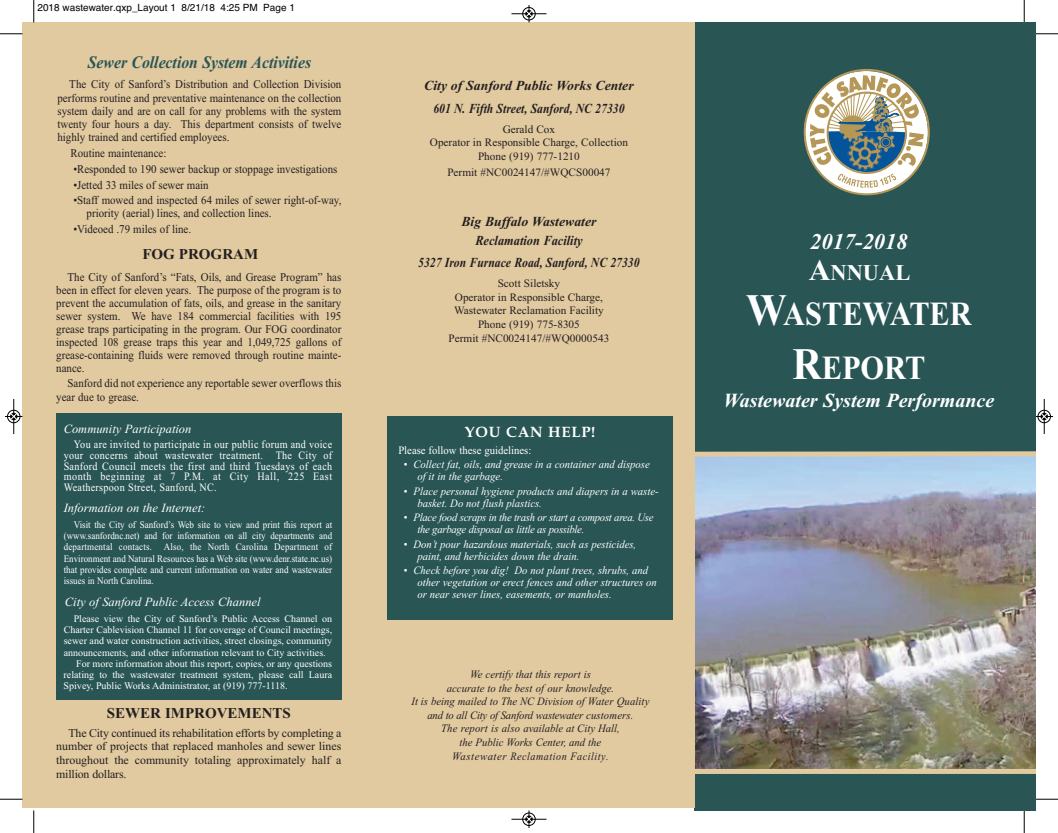
<style>
.page{position:relative;width:1058px;height:833px;background:#fff}
.page>*{position:absolute;margin:0;border:0;box-sizing:border-box;transform-origin:0 0}
.t1{font:700 33.75px/54px "Times New Roman";color:#fff;text-align:center;scale:.9 1}
.t2{font:italic 700 22.5px/31.2px "Times New Roman";color:#fff}
.t3{font:italic 700 20px "Times New Roman";color:#fff}
.t4{font:italic 700 17.5px "Times New Roman";color:#295555;scale:.9 1}
.t5{font:700 15px "Times New Roman";color:#231f20}
.t6{font:700 15px "Book Antiqua";letter-spacing:.05em;color:#fff}
.t7{font:italic 700 13.75px/22.5px "Times New Roman";color:#231f20;text-align:center}
.t8{font:italic 700 13.75px "Times New Roman";color:#231f20;scale:.85 1}
.t9{font:italic 12.5px "Times New Roman";color:#fff}
.t10{font:11.88px/13.1px "Times New Roman";color:#231f20;text-align:justify;scale:.92 1}
.t11{font:11.88px/13.8px "Times New Roman";color:#231f20;text-align:justify}
.t12{font:italic 11.25px/11.9px "Times New Roman";color:#fff;scale:.95 1}
.t13{font:italic 11.25px/13.6px "Times New Roman";color:#231f20;text-align:center;scale:.95 1}
.t14{font:11.25px/10.6px "Times New Roman";letter-spacing:.03em;color:#fff;text-align:justify;scale:.9 1}
.t15{font:11.25px/13.8px "Times New Roman";color:#231f20;text-align:center}
.t16{font:italic 11.25px/11.9px "Times New Roman";letter-spacing:-.025em;color:#fff;scale:.95 1}
.t17{font:11.25px "Times New Roman";color:#fff;scale:.95 1}
.t18{font:10px "Times New Roman";color:#fff}
.t19{font:10px/11.2px "Times New Roman";color:#fff;text-align:justify;scale:.9 1}
.t20{font:10px "Helvetica";color:#000}
.s1{font-style:normal;font-size:30px}
.s2{font-style:normal}
.s3{font-size:45px}
</style>
<div class="page">
<div style="left:694px;top:22px;width:341px;height:788px;background:#295555"></div>
<img style="left:695px;top:459px;width:340px;height:309px">
<div style="left:22px;top:22px;width:673px;height:785px;background:#e1c9a0"></div>
<div style="left:387px;top:416px;width:285px;height:204px;background:#295555"></div>
<div style="left:56px;top:413px;width:285px;height:287px;background:#295555"></div>
<svg style="left:695px;top:451px;width:340px;height:8px;background:#c4c2b2"></svg>
<div style="left:695px;top:768px;width:340px;height:6px;background:#e1c9a0"></div>
<svg style="left:804px;top:71px;width:124px;height:123px"></svg>
<div style="left:803px;top:69px;width:126px;height:126px;border:2px solid #b59858;border-radius:50%"></div>
<svg style="left:809px;top:75px;width:114px;height:113px;background:#a5ada2"></svg>
<svg style="left:33px;top:0;width:2px;height:22px"></svg>
<svg style="left:0;top:33px;width:22px;height:2px"></svg>
<svg style="left:1023px;top:0;width:2px;height:22px"></svg>
<svg style="left:1035px;top:33px;width:23px;height:2px"></svg>
<svg style="left:33px;top:810px;width:2px;height:22px"></svg>
<svg style="left:0;top:798px;width:22px;height:2px"></svg>
<svg style="left:1023px;top:810px;width:2px;height:22px"></svg>
<svg style="left:1035px;top:798px;width:23px;height:2px"></svg>
<hr style="left:511px;top:14px;width:35px;height:1px;background:#000">
<div style="left:522px;top:7px;width:13px;height:13px;border:1px solid #000;border-radius:50%"></div>
<svg style="left:526px;top:5px;width:6px;height:17px"></svg>
<hr style="left:511px;top:819px;width:35px;height:1px;background:#000">
<div style="left:522px;top:812px;width:13px;height:13px;border:1px solid #000;border-radius:50%"></div>
<svg style="left:526px;top:810px;width:6px;height:18px"></svg>
<hr style="left:14px;top:399px;width:1px;height:35px;background:#000">
<div style="left:7px;top:410px;width:13px;height:13px;border:1px solid #000;border-radius:50%"></div>
<svg style="left:5px;top:413px;width:17px;height:6px"></svg>
<hr style="left:1044px;top:399px;width:1px;height:35px;background:#000">
<div style="left:1037px;top:410px;width:13px;height:13px;border:1px solid #000;border-radius:50%"></div>
<svg style="left:1035px;top:413px;width:17px;height:6px"></svg>
<p class="t20" style="left:38px;top:2px;width:259px">2018 wastewater.qxp_Layout 1 8/21/18 4:25 PM Page 1</p>
<h3 class="t4" style="left:88px;top:52px;width:250px">Sewer Collection System Activities</h3>
<p class="t10" style="left:57px;top:78px;width:310px;text-indent:12px">The City of Sanford’s Distribution and Collection Division performs routine and preventative maintenance on the collection system daily and are on call for any problems with the system twenty four hours a day. This department consists of twelve highly trained and certified employees.</p>
<p class="t10" style="left:71px;top:146px;width:106px">Routine maintenance:</p>
<p class="t10" style="left:73px;top:162px;width:288px">•Responded to 190 sewer backup or stoppage investigations</p>
<p class="t10" style="left:73px;top:178px;width:149px">•Jetted 33 miles of sewer main</p>
<p class="t10" style="left:87px;top:194px;width:278px;text-indent:-13px">•Staff mowed and inspected 64 miles of sewer right-of-way, priority (aerial) lines, and collection lines.</p>
<p class="t10" style="left:73px;top:223px;width:129px">•Videoed .79 miles of line.</p>
<p class="t5" style="left:142px;top:245px;width:117px">FOG PROGRAM</p>
<p class="t10" style="left:56px;top:270px;width:311px;text-indent:11px">The City of Sanford’s “Fats, Oils, and Grease Program” has been in effect for eleven years. The purpose of the program is to prevent the accumulation of fats, oils, and grease in the sanitary sewer system. We have 184 commercial facilities with 195 grease traps participating in the program. Our FOG coordinator inspected 108 grease traps this year and 1,049,725 gallons of grease-containing fluids were removed through routine mainte&shy;nance.</p>
<p class="t10" style="left:56px;top:377px;width:311px;text-indent:11px">Sanford did not experience any reportable sewer overflows this year due to grease.</p>
<p class="t9" style="left:64px;top:421px;width:129px">Community Participation</p>
<p class="t14" style="left:64px;top:439px;width:300px;text-indent:10px">You are invited to participate in our public forum and voice your concerns about wastewater treatment. The City of Sanford Council meets the first and third Tuesdays of each month beginning at 7 P.M. at City Hall, 225 East Weatherspoon Street, Sanford, NC.</p>
<p class="t9" style="left:64px;top:500px;width:143px">Information on the Internet:</p>
<p class="t19" style="left:64px;top:518px;width:300px;text-indent:10px">Visit the City of Sanford’s Web site to view and print this report at (www.sanfordnc.net) and for information on all city departments and departmental contacts. Also, the North Carolina Department of Environment and Natural Resources has a Web site (www.denr.state.nc.us) that provides complete and current information on water and wastewater issues in North Carolina.</p>
<p class="t9" style="left:65px;top:594px;width:197px">City of Sanford Public Access Channel</p>
<p class="t18" style="left:74px;top:612px;width:260px">Please view the City of Sanford’s Public Access Channel on</p>
<p class="t18" style="left:64px;top:623px;width:270px">Charter Cablevision Channel 11 for coverage of Council meetings,</p>
<p class="t18" style="left:64px;top:635px;width:270px">sewer and water construction activities, street closings, community</p>
<p class="t18" style="left:64px;top:646px;width:263px">announcements, and other information relevant to City activities.</p>
<p class="t18" style="left:76px;top:657px;width:257px">For more information about this report, copies, or any questions</p>
<p class="t18" style="left:64px;top:668px;width:270px">relating to the wastewater treatment system, please call Laura</p>
<p class="t18" style="left:64px;top:680px;width:225px">Spivey, Public Works Administrator, at (919) 777-1118.</p>
<p class="t5" style="left:107px;top:704px;width:186px">SEWER IMPROVEMENTS</p>
<p class="t11" style="left:56px;top:725px;width:287px;text-indent:12px">The City continued its rehabilitation efforts by completing a number of projects that replaced manholes and sewer lines throughout the community totaling approximately half a million dollars.</p>
<p class="t7" style="left:424px;top:74px;width:211px">City of Sanford Public Works Center<br>601 N. Fifth Street, Sanford, NC 27330</p>
<p class="t15" style="left:430px;top:122px;width:200px">Gerald Cox<br>Operator in Responsible Charge, Collection<br>Phone (919) 777-1210</p>
<p class="t15" style="left:447px;top:165px;width:165px">Permit #NC0024147/#WQCS00047</p>
<p class="t7" style="left:461px;top:212px;width:137px;line-height:18.8px">Big Buffalo Wastewater<br>Reclamation Facility</p>
<p class="t8" style="left:418px;top:254px;width:262px">5327 Iron Furnace Road, Sanford, NC 27330</p>
<p class="t15" style="left:448px;top:276px;width:162px">Scott Siletsky<br>Operator in Responsible Charge,<br>Wastewater Reclamation Facility<br>Phone (919) 775-8305<br>Permit #NC0024147/#WQ0000543</p>
<p class="t6" style="left:465px;top:422px;width:132px">YOU CAN HELP!</p>
<p class="t17" style="left:398px;top:443px;width:141px">Please follow these guidelines:</p>
<p class="t12" style="left:417px;top:458px;width:246px;text-indent:-13px">• Collect fat, oils, and grease in a container and dispose of it in the garbage.</p>
<p class="t12" style="left:417px;top:485px;width:255px;text-indent:-13px">• Place personal hygiene products and diapers in a waste&shy;basket. Do not flush plastics.</p>
<p class="t16" style="left:417px;top:511px;width:250px;text-indent:-13px">• Place food scraps in the trash or start a compost area. Use the garbage disposal as little as possible.</p>
<p class="t12" style="left:417px;top:538px;width:232px;text-indent:-13px">• Don’t pour hazardous materials, such as pesticides, paint, and herbicides down the drain.</p>
<p class="t12" style="left:417px;top:564px;width:253px;text-indent:-13px">• Check before you dig! Do not plant trees, shrubs, and other vegetation or erect fences and other structures on or near sewer lines, easements, or manholes.</p>
<p class="t13" style="left:411px;top:667px;width:252px">We certify that this report is<br>accurate to the best of our knowledge.<br>It is being mailed to The NC Division of Water Quality and to all City of Sanford wastewater customers.<br>The report is also available at City Hall,<br>the Public Works Center, and the<br>Wastewater Reclamation Facility.</p>
<h2 class="t2" style="left:808px;top:226px;width:103px">2017-2018<br><span class="s1">A</span><span class="s2">NNUAL</span></h2>
<h1 class="t1" style="left:746px;top:287px;width:252px"><span class="s3">W</span>ASTEWATER<br><span class="s3">R</span>EPORT</h1>
<h3 class="t3" style="left:723px;top:388px;width:272px">Wastewater System Performance</h3>
</div>
